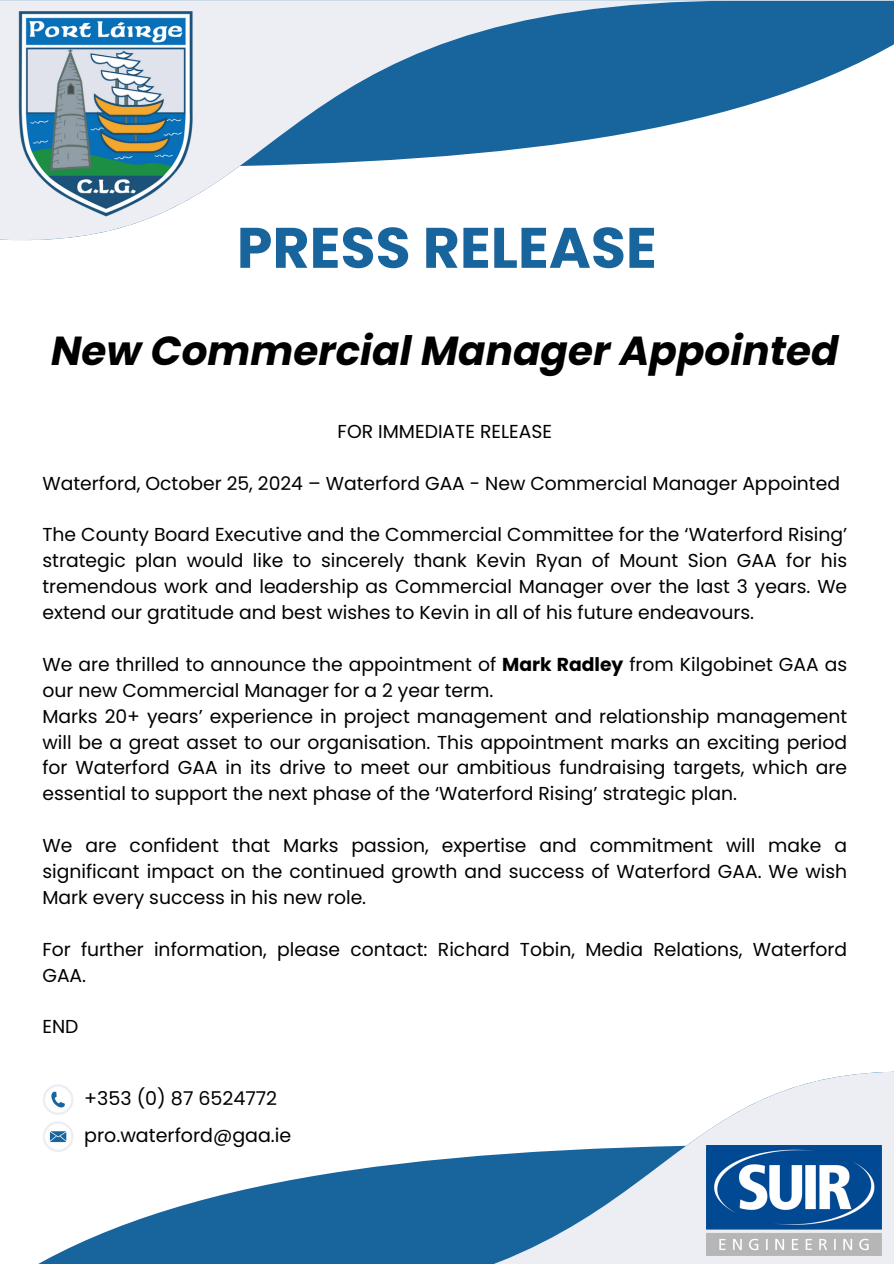
<style>
.page{position:relative;width:894px;height:1264px;background:#fff}
.page>*{position:absolute;margin:0;border:0;box-sizing:border-box;transform-origin:0 0}
.t1{font:700 57px "Poppins";color:#18649d}
.t2{font:italic 700 40.5px "Poppins";color:#000}
.t3{font:19.05px "Poppins";color:#000}
.t4{font:18.75px/25.8px "Poppins";color:#000;text-align:justify}
.s1{font-weight:700}
</style>
<div class="page">
<svg style="left:738px;top:1px;width:155px;height:107px;fill:#18649d"></svg>
<svg style="left:0;top:1px;width:738px;height:240px"></svg>
<svg style="left:40px;top:1099px;width:147px;height:164px"></svg>
<svg style="left:187px;top:1071px;width:706px;height:192px"></svg>
<img style="left:16px;top:8px;width:179px;height:209px">
<svg style="left:43px;top:1084px;width:30px;height:30px"></svg>
<svg style="left:43px;top:1121px;width:30px;height:30px"></svg>
<img style="left:706px;top:1145px;width:175px;height:110px">
<p class="t1" style="left:237px;top:208px;width:421px">PRESS RELEASE</p>
<h3 class="t2" style="left:51px;top:322px;width:788px">New Commercial Manager Appointed</h3>
<h1 class="t4" style="left:337px;top:418px;width:216px">FOR IMMEDIATE RELEASE</h1>
<h2 class="t4" style="left:42px;top:470px;width:799px">Waterford, October 25, 2024 – Waterford GAA - New Commercial Manager Appointed</h2>
<p class="t4" style="left:42px;top:522px;width:806px">The County Board Executive and the Commercial Committee for the ‘Waterford Rising’ strategic plan would like to sincerely thank Kevin Ryan of Mount Sion GAA for his tremendous work and leadership as Commercial Manager over the last 3 years. We extend our gratitude and best wishes to Kevin in all of his future endeavours.</p>
<p class="t4" style="left:42px;top:651px;width:806px">We are thrilled to announce the appointment of <span class="s1">Mark Radley</span> from Kilgobinet GAA as our new Commercial Manager for a 2 year term.</p>
<p class="t4" style="left:42px;top:703px;width:806px">Marks 20+ years’ experience in project management and relationship management will be a great asset to our organisation. This appointment marks an exciting period for Waterford GAA in its drive to meet our ambitious fundraising targets, which are essential to support the next phase of the ‘Waterford Rising’ strategic plan.</p>
<p class="t4" style="left:42px;top:832px;width:806px">We are confident that Marks passion, expertise and commitment will make a significant impact on the continued growth and success of Waterford GAA. We wish Mark every success in his new role.</p>
<p class="t4" style="left:42px;top:936px;width:806px">For further information, please contact: Richard Tobin, Media Relations, Waterford<br>GAA.</p>
<p class="t4" style="left:42px;top:1013px;width:38px">END</p>
<p class="t3" style="left:84px;top:1085px;width:194px">+353 (0) 87 6524772</p>
<p class="t3" style="left:84px;top:1122px;width:209px">pro.waterford@gaa.ie</p>
</div>
